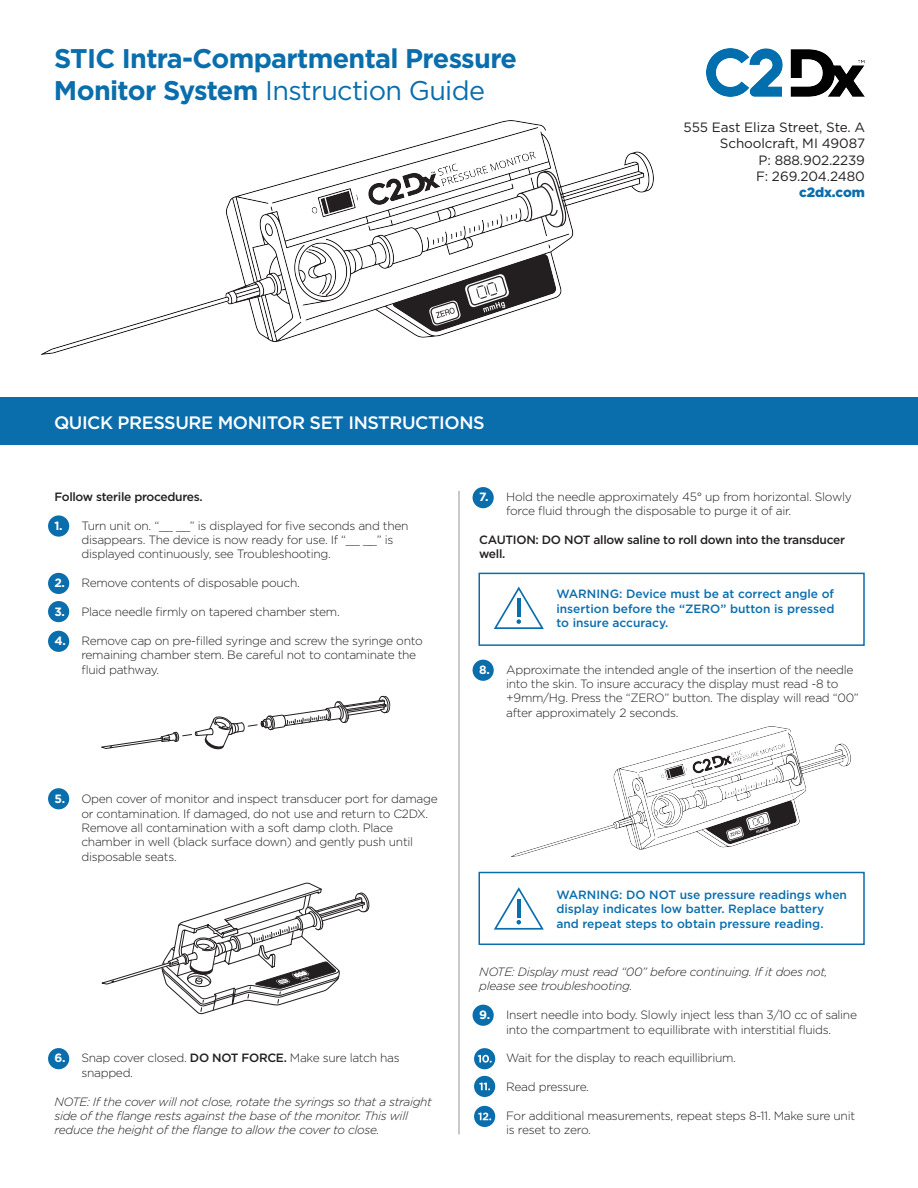
<style>
.page{position:relative;width:918px;height:1188px;background:#fff}
.page>*{position:absolute;margin:0;border:0;box-sizing:border-box;transform-origin:0 0}
.t1{font:700 27px/32.4px "Gotham";letter-spacing:-.025em;color:#0a6ead}
.t2{font:500 18px "Gotham";letter-spacing:-.025em;color:#fff}
.t3{font:13.5px/16.2px "Gotham";letter-spacing:-.01em;color:#231f20;text-align:right}
.t4{font:300 12px/14.4px "Gotham";letter-spacing:-.025em;color:#231f20}
.t5{font:italic 300 12px/14.4px "Gotham";letter-spacing:-.025em;color:#231f20}
.t6{font:500 12px/14.4px "Gotham";color:#0a6ead;text-align:justify}
.t7{font:500 12px/14.4px "Gotham";letter-spacing:-.025em;color:#231f20}
.s1{font-weight:400}
.s2{font-weight:900;color:#0a6ead}
.s3{font-weight:700;color:#fff}
.s4{font-weight:500}
</style>
<div class="page">
<div style="left:48px;top:515px;width:21px;height:22px;background:#0a6ead;border-radius:50%"></div>
<div style="left:473px;top:487px;width:21px;height:21px;background:#0a6ead;border-radius:50%"></div>
<div style="left:473px;top:660px;width:21px;height:21px;background:#0a6ead;border-radius:50%"></div>
<div style="left:473px;top:1005px;width:21px;height:21px;background:#0a6ead;border-radius:50%"></div>
<div style="left:474px;top:1048px;width:21px;height:21px;background:#0a6ead;border-radius:50%"></div>
<div style="left:474px;top:1076px;width:21px;height:21px;background:#0a6ead;border-radius:50%"></div>
<div style="left:474px;top:1106px;width:21px;height:21px;background:#0a6ead;border-radius:50%"></div>
<div style="left:48px;top:573px;width:21px;height:21px;background:#0a6ead;border-radius:50%"></div>
<div style="left:48px;top:601px;width:21px;height:21px;background:#0a6ead;border-radius:50%"></div>
<div style="left:48px;top:631px;width:21px;height:21px;background:#0a6ead;border-radius:50%"></div>
<div style="left:48px;top:788px;width:21px;height:21px;background:#0a6ead;border-radius:50%"></div>
<div style="left:48px;top:1048px;width:21px;height:21px;background:#0a6ead;border-radius:50%"></div>
<div style="left:0;top:397px;width:918px;height:48px;background:#0a6ead"></div>
<svg style="left:101px;top:695px;width:290px;height:55px"></svg>
<svg style="left:102px;top:883px;width:267px;height:131px"></svg>
<hr style="left:459px;top:491px;width:1px;height:643px;background:#939598">
<div style="left:478px;top:573px;width:387px;height:73px;border:2px solid #0a6ead"></div>
<svg style="left:494px;top:587px;width:50px;height:42px"></svg>
<div style="left:478px;top:872px;width:387px;height:73px;border:2px solid #0a6ead"></div>
<svg style="left:494px;top:887px;width:50px;height:43px"></svg>
<svg style="left:478px;top:1055px;width:14px;height:8px"></svg>
<svg style="left:479px;top:1083px;width:11px;height:7px"></svg>
<svg style="left:478px;top:1113px;width:13px;height:7px"></svg>
<img style="left:707px;top:48px;width:158px;height:49px">
<img style="left:41px;top:120px;width:613px;height:235px">
<img style="left:512px;top:727px;width:339px;height:130px">
<p class="t1" style="left:54px;top:41px;width:465px">STIC Intra-Compartmental Pressure<br>Monitor System <span class="s1">Instruction Guide</span></p>
<p class="t2" style="left:54px;top:412px;width:432px">QUICK PRESSURE MONITOR SET INSTRUCTIONS</p>
<p class="t3" style="left:684px;top:119px;width:183px">555 East Eliza Street, Ste. A<br>Schoolcraft, MI 49087<br>P: 888.902.2239<br>F: 269.204.2480<br><span class="s2">c2dx.com</span></p>
<p class="t7" style="left:54px;top:489px;width:150px">Follow sterile procedures.</p>
<p class="t4" style="left:81px;top:518px;width:329px;text-indent:-27px"><span class="s3">1.</span> Turn unit on. “__ __” is displayed for five seconds and then disappears. The device is now ready for use. If “__ __” is displayed continuously, see Troubleshooting.</p>
<p class="t4" style="left:54px;top:576px;width:247px"><span class="s3">2.</span> Remove contents of disposable pouch.</p>
<p class="t4" style="left:54px;top:604px;width:287px"><span class="s3">3.</span> Place needle firmly on tapered chamber stem.</p>
<p class="t4" style="left:81px;top:633px;width:343px;text-indent:-27px"><span class="s3">4.</span> Remove cap on pre-filled syringe and screw the syringe onto remaining chamber stem. Be careful not to contaminate the fluid pathway.</p>
<p class="t4" style="left:81px;top:792px;width:358px;text-indent:-27px"><span class="s3">5.</span> Open cover of monitor and inspect transducer port for damage or contamination. If damaged, do not use and return to C2DX.<br>Remove all contamination with a soft damp cloth. Place chamber in well (black surface down) and gently push until disposable seats.</p>
<p class="t4" style="left:81px;top:1051px;width:320px;text-indent:-27px"><span class="s3">6.</span> Snap cover closed. <span class="s4">DO NOT FORCE.</span> Make sure latch has snapped.</p>
<p class="t5" style="left:54px;top:1094px;width:379px">NOTE: If the cover will not close, rotate the syrings so that a straight side of the flange rests against the base of the monitor. This will reduce the height of the flange to allow the cover to close.</p>
<p class="t4" style="left:506px;top:489px;width:347px;text-indent:-27px"><span class="s3">7.</span> Hold the needle approximately 45° up from horizontal. Slowly force fluid through the disposable to purge it of air.</p>
<p class="t7" style="left:479px;top:532px;width:367px">CAUTION: DO NOT allow saline to roll down into the transducer well.</p>
<p class="t6" style="left:556px;top:587px;width:279px">WARNING: Device must be at correct angle of insertion before the “ZERO” button is pressed to insure accuracy.</p>
<p class="t4" style="left:506px;top:662px;width:354px;text-indent:-27px"><span class="s3">8.</span> Approximate the intended angle of the insertion of the needle into the skin. To insure accuracy the display must read -8 to +9mm/Hg. Press the “ZERO” button. The display will read “00” after approximately 2 seconds.</p>
<p class="t6" style="left:556px;top:887px;width:292px;text-align:left">WARNING: DO NOT use pressure readings when display indicates low batter. Replace battery and repeat steps to obtain pressure reading.</p>
<p class="t5" style="left:479px;top:965px;width:350px">NOTE: Display must read “00” before continuing. If it does not, please see troubleshooting.</p>
<p class="t4" style="left:479px;top:1008px;width:379px;text-align:center"><span class="s3">9.</span> Insert needle into body. Slowly inject less than 3/10 cc of saline into the compartment to equillibrate with interstitial fluids.</p>
<p class="t4" style="left:506px;top:1051px;width:231px">Wait for the display to reach equillibrium.</p>
<p class="t4" style="left:506px;top:1080px;width:84px">Read pressure.</p>
<p class="t4" style="left:506px;top:1108px;width:350px">For additional measurements, repeat steps 8-11. Make sure unit is reset to zero.</p>
</div>
